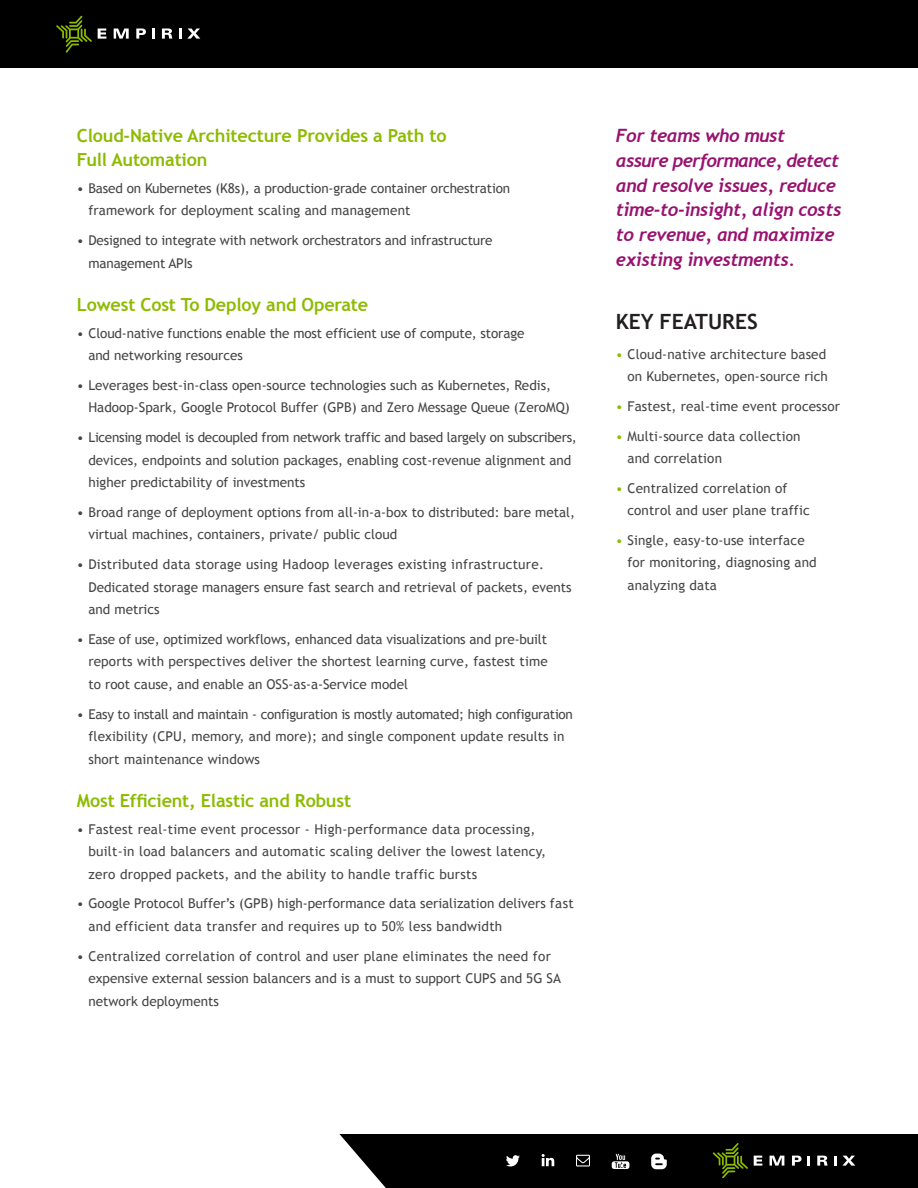
<style>
.page{position:relative;width:918px;height:1188px;background:#fff}
.page>*{position:absolute;margin:0;border:0;box-sizing:border-box;transform-origin:0 0}
.bullet{font:700 21px "Trebuchet MS";color:#231f20}
.t1{font:italic 700 18.3px/24.6px "Trebuchet";letter-spacing:-.02em;color:#98126f}
.t2{font:700 18px "Trebuchet MS";letter-spacing:-.01em;color:#8dbb00}
.t3{font:13.5px/22.5px "Trebuchet MS";color:#464646}
.t4{font:13.5px/22.5px "Trebuchet MS";letter-spacing:.02em;color:#464646}
.s1{color:#8dbb00}
</style>
<div class="page">
<div style="left:0;top:0;width:918px;height:68px;background:#000"></div>
<svg style="left:56px;top:16px;width:36px;height:37px"></svg>
<svg style="left:98px;top:29px;width:8px;height:10px"></svg>
<svg style="left:114px;top:29px;width:15px;height:10px"></svg>
<svg style="left:136px;top:29px;width:10px;height:10px"></svg>
<svg style="left:152px;top:29px;width:3px;height:10px"></svg>
<svg style="left:162px;top:29px;width:10px;height:10px"></svg>
<svg style="left:179px;top:29px;width:21px;height:10px"></svg>
<svg style="left:339px;top:1134px;width:579px;height:54px"></svg>
<p class="t2" style="left:77px;top:124px;width:371px">Cloud-Native Architecture Provides a Path to</p>
<p class="t2" style="left:77px;top:148px;width:132px">Full Automation</p>
<p class="t3" style="left:88px;top:177px;width:423px;text-indent:-12px">• Based on Kubernetes (K8s), a production-grade container orchestration framework for deployment scaling and management</p>
<p class="t3" style="left:88px;top:229px;width:406px;text-indent:-12px">• Designed to integrate with network orchestrators and infrastructure management APIs</p>
<p class="t2" style="left:77px;top:293px;width:293px">Lowest Cost To Deploy and Operate</p>
<p class="t3" style="left:88px;top:322px;width:437px;text-indent:-12px">• Cloud-native functions enable the most efficient use of compute, storage and networking resources</p>
<p class="t3" style="left:88px;top:374px;width:483px;text-indent:-12px">• Leverages best-in-class open-source technologies such as Kubernetes, Redis,<br>Hadoop-Spark, Google Protocol Buffer (GPB) and Zero Message Queue (ZeroMQ)</p>
<p class="t3" style="left:88px;top:426px;width:490px;text-indent:-12px">• Licensing model is decoupled from network traffic and based largely on subscribers, devices, endpoints and solution packages, enabling cost-revenue alignment and higher predictability of investments</p>
<p class="t3" style="left:88px;top:501px;width:488px;text-indent:-12px">• Broad range of deployment options from all-in-a-box to distributed: bare metal, virtual machines, containers, private/ public cloud</p>
<p class="t3" style="left:88px;top:553px;width:485px;text-indent:-12px">• Distributed data storage using Hadoop leverages existing infrastructure.<br>Dedicated storage managers ensure fast search and retrieval of packets, events and metrics</p>
<p class="t3" style="left:88px;top:628px;width:461px;text-align:justify;text-indent:-12px">• Ease of use, optimized workflows, enhanced data visualizations and pre-built reports with perspectives deliver the shortest learning curve, fastest time to root cause, and enable an OSS-as-a-Service model</p>
<p class="t3" style="left:88px;top:703px;width:486px;text-indent:-12px">• Easy to install and maintain - configuration is mostly automated; high configuration flexibility (CPU, memory, and more); and single component update results in short maintenance windows</p>
<p class="t2" style="left:77px;top:789px;width:276px">Most Efficient, Elastic and Robust</p>
<p class="t4" style="left:88px;top:818px;width:459px;text-indent:-12px">• Fastest real-time event processor - High-performance data processing, built-in load balancers and automatic scaling deliver the lowest latency, zero dropped packets, and the ability to handle traffic bursts</p>
<p class="t3" style="left:88px;top:893px;width:487px;text-indent:-12px">• Google Protocol Buffer’s (GPB) high-performance data serialization delivers fast and efficient data transfer and requires up to 50% less bandwidth</p>
<p class="t3" style="left:88px;top:945px;width:474px;text-indent:-12px">• Centralized correlation of control and user plane eliminates the need for expensive external session balancers and is a must to support CUPS and 5G SA network deployments</p>
<p class="t1" style="left:616px;top:124px;width:227px">For teams who must assure performance, detect and resolve issues, reduce time-to-insight, align costs to revenue, and maximize existing investments.</p>
<p class="bullet" style="left:616px;top:308px;width:143px">KEY FEATURES</p>
<p class="t3" style="left:616px;top:343px;width:214px;text-align:right"><span class="s1">•</span> Cloud-native architecture based on Kubernetes, open-source rich</p>
<p class="t3" style="left:616px;top:395px;width:226px"><span class="s1">•</span> Fastest, real-time event processor</p>
<p class="t3" style="left:627px;top:425px;width:175px;text-indent:-12px"><span class="s1">•</span> Multi-source data collection and correlation</p>
<p class="t3" style="left:627px;top:477px;width:184px;text-indent:-12px"><span class="s1">•</span> Centralized correlation of control and user plane traffic</p>
<p class="t3" style="left:627px;top:529px;width:191px;text-indent:-12px"><span class="s1">•</span> Single, easy-to-use interface for monitoring, diagnosing and analyzing data</p>
</div>
